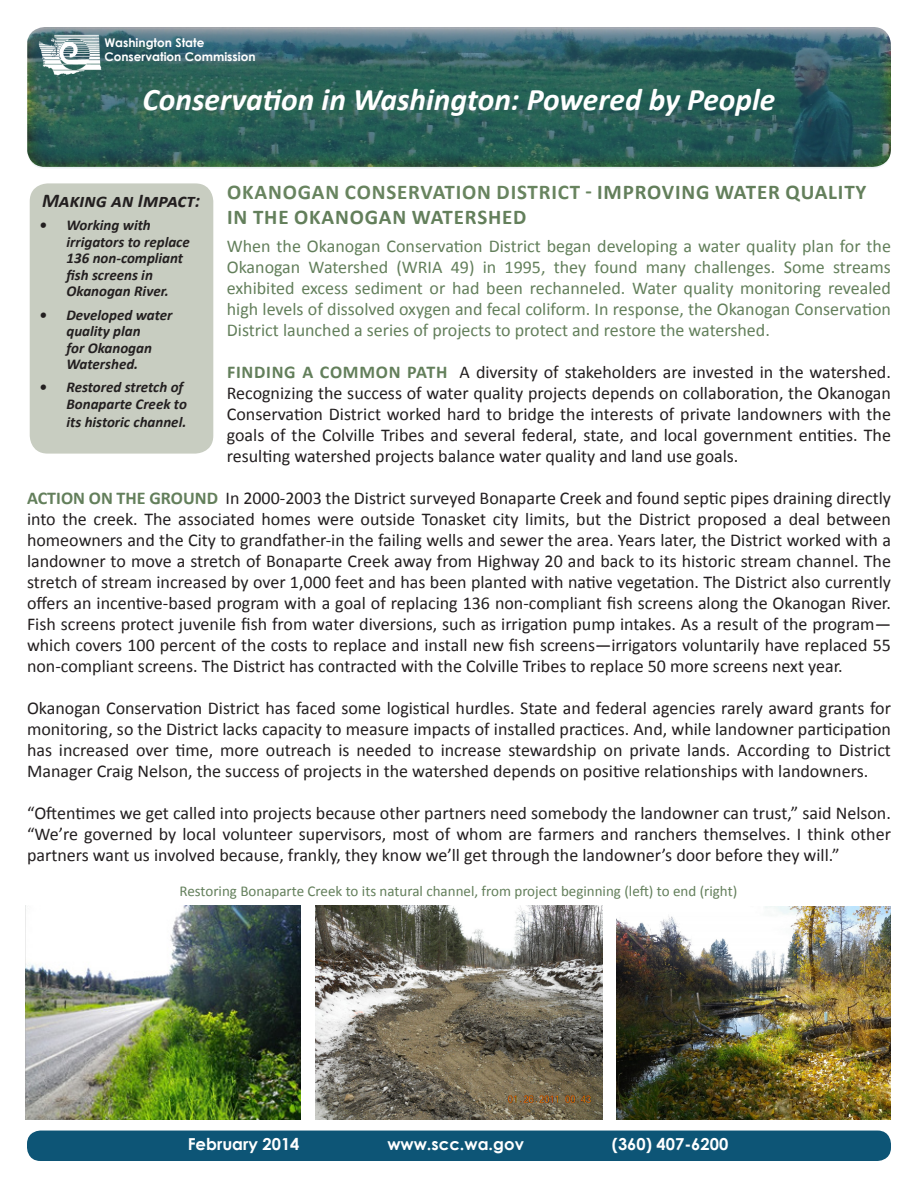
<style>
.page{position:relative;width:918px;height:1188px;background:#fff}
.page>*{position:absolute;margin:0;border:0;box-sizing:border-box;transform-origin:0 0}
.t1{font:italic 700 31.5px "Calibri";color:#fff}
.t2{font:700 21px/25.2px "Calibri";letter-spacing:.04em;color:#637f5b}
.t3{font:italic 700 19.5px "Calibri";color:#231f20}
.t4{font:18px/21px "Calibri";color:#231f20;text-align:justify}
.t5{font:18px/21px "Calibri";color:#637f5b;text-align:justify}
.t6{font:700 16.5px "Century Gothic";color:#fff}
.t7{font:italic 700 15px/16.5px "Calibri";color:#231f20}
.t8{font:15px "Calibri";color:#637f5b}
.t9{font:700 12px "Century Gothic";color:#fff}
.s1{color:#68845f}
.s2{font-weight:700;color:#637f5b}
</style>
<div class="page">
<div style="left:30px;top:183px;width:183px;height:271px;background:#c8cdc1;border-radius:18px"></div>
<div style="left:27px;top:1131px;width:864px;height:30px;background:#0d5576;border-radius:13px"></div>
<img style="left:26px;top:905px;width:275px;height:215px">
<img style="left:617px;top:906px;width:274px;height:214px">
<svg style="left:27px;top:29px;width:864px;height:140px;background:#336360"></svg>
<img style="left:33px;top:32px;width:73px;height:46px">
<img style="left:315px;top:906px;width:288px;height:214px">
<p class="t9" style="left:104px;top:33px;width:102px">Washington State</p>
<p class="t9" style="left:104px;top:48px;width:153px">Conservation Commission</p>
<p class="t1" style="left:143px;top:79px;width:634px">Conservation in Washington: Powered by People</p>
<p class="t2" style="left:227px;top:179px;width:641px"><span class="s1">OKANOGAN CONSERVATION DISTRICT -</span> IMPROVING WATER QUALITY<br>IN THE OKANOGAN WATERSHED</p>
<p class="t5" style="left:227px;top:235px;width:666px">When the Okanogan Conservation District began developing a water quality plan for the Okanogan Watershed (WRIA 49) in 1995, they found many challenges. Some streams exhibited excess sediment or had been rechanneled. Water quality monitoring revealed high levels of dissolved oxygen and fecal coliform. In response, the Okanogan Conservation District launched a series of projects to protect and restore the watershed.</p>
<p class="t4" style="left:227px;top:361px;width:666px"><span class="s2">FINDING A COMMON PATH</span> A diversity of stakeholders are invested in the watershed.<br>Recognizing the success of water quality projects depends on collaboration, the Okanogan Conservation District worked hard to bridge the interests of private landowners with the goals of the Colville Tribes and several federal, state, and local government entities. The resulting watershed projects balance water quality and land use goals.</p>
<p class="t4" style="left:27px;top:487px;width:866px"><span class="s2">ACTION ON THE GROUND</span> In 2000-2003 the District surveyed Bonaparte Creek and found septic pipes draining directly into the creek. The associated homes were outside Tonasket city limits, but the District proposed a deal between homeowners and the City to grandfather-in the failing wells and sewer the area. Years later, the District worked with a landowner to move a stretch of Bonaparte Creek away from Highway 20 and back to its historic stream channel. The stretch of stream increased by over 1,000 feet and has been planted with native vegetation. The District also currently offers an incentive-based program with a goal of replacing 136 non-compliant fish screens along the Okanogan River.<br>Fish screens protect juvenile fish from water diversions, such as irrigation pump intakes. As a result of the program— which covers 100 percent of the costs to replace and install new fish screens—irrigators voluntarily have replaced 55 non-compliant screens. The District has contracted with the Colville Tribes to replace 50 more screens next year.</p>
<p class="t4" style="left:27px;top:697px;width:866px">Okanogan Conservation District has faced some logistical hurdles. State and federal agencies rarely award grants for monitoring, so the District lacks capacity to measure impacts of installed practices. And, while landowner participation has increased over time, more outreach is needed to increase stewardship on private lands. According to District Manager Craig Nelson, the success of projects in the watershed depends on positive relationships with landowners.</p>
<p class="t4" style="left:27px;top:802px;width:866px">“Oftentimes we get called into projects because other partners need somebody the landowner can trust,” said Nelson. “We’re governed by local volunteer supervisors, most of whom are farmers and ranchers themselves. I think other partners want us involved because, frankly, they know we’ll get through the landowner’s door before they will.”</p>
<p class="t8" style="left:180px;top:882px;width:559px">Restoring Bonaparte Creek to its natural channel, from project beginning (left) to end (right)</p>
<p class="t3" style="left:42px;top:188px;width:159px">Making an Impact:</p>
<p class="t7" style="left:67px;top:217px;width:125px;text-indent:-27px">• Working with irrigators to replace<br>136 non-compliant fish screens in<br>Okanogan River.</p>
<p class="t7" style="left:40px;top:306px;width:135px;text-align:center">• Developed water quality plan<br>for Okanogan<br>Watershed.</p>
<p class="t7" style="left:40px;top:379px;width:149px;text-align:right">• Restored stretch of<br>Bonaparte Creek to</p>
<p class="t7" style="left:67px;top:414px;width:121px">its historic channel.</p>
<p class="t6" style="left:188px;top:1132px;width:113px">February 2014</p>
<p class="t6" style="left:387px;top:1132px;width:138px">www.scc.wa.gov</p>
<p class="t6" style="left:612px;top:1132px;width:118px">(360) 407-6200</p>
</div>
